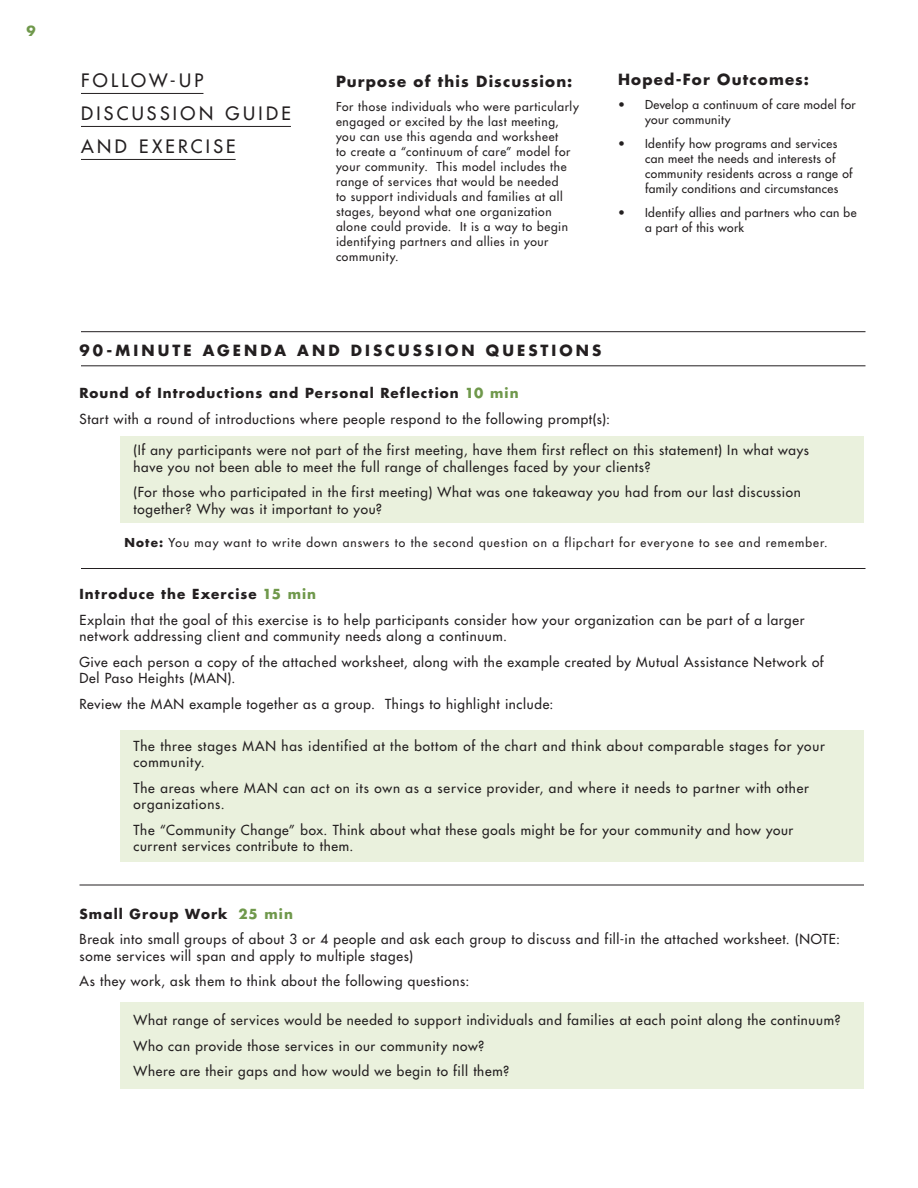
<style>
.page{position:relative;width:918px;height:1188px;background:#fff}
.page>*{position:absolute;margin:0;border:0;box-sizing:border-box;transform-origin:0 0}
.t1{font:500 18px/33px "Futura Std";letter-spacing:.18em;color:#231f20}
.t2{font:700 15px "Futura Std";letter-spacing:.08em;color:#231f20}
.t3{font:700 15px "Futura Std";letter-spacing:.205em;color:#231f20}
.t4{font:500 13.5px/25.5px "Futura Std";letter-spacing:.05em;color:#231f20}
.t5{font:700 13.5px "Futura Std";color:#6f984b}
.t6{font:500 12px/15px "Futura Std";letter-spacing:.05em;color:#231f20}
.t7{font:500 12px "Futura Std";letter-spacing:.085em;color:#231f20}
.t8{font:700 12px "Futura Std";color:#231f20}
.s1{font-weight:700}
.s2{font-weight:700;color:#6f984b}
</style>
<div class="page">
<div style="left:121px;top:436px;width:743px;height:87px;background:#eaf1dd"></div>
<div style="left:121px;top:730px;width:743px;height:132px;background:#eaf1dd"></div>
<div style="left:121px;top:1002px;width:743px;height:87px;background:#eaf1dd"></div>
<hr style="left:81px;top:93px;width:122px;height:1px;background:#231f20">
<hr style="left:81px;top:126px;width:210px;height:1px;background:#231f20">
<hr style="left:81px;top:159px;width:155px;height:1px;background:#231f20">
<hr style="left:81px;top:568px;width:785px;height:1px;background:#231f20">
<hr style="left:81px;top:365px;width:785px;height:1px;background:#231f20">
<hr style="left:81px;top:331px;width:785px;height:1px;background:#231f20">
<hr style="left:80px;top:885px;width:784px;height:1px;background:#231f20">
<p class="t5" style="left:27px;top:22px;width:11px">9</p>
<h1 class="t1" style="left:81px;top:64px;width:211px">Foll ow-Up<br>Disc ussion Guid e and</h1>
<h1 class="t1" style="left:139px;top:130px;width:98px">E xerc ise</h1>
<p class="t2" style="left:336px;top:72px;width:238px">Purpose of this Discussion:</p>
<p class="t6" style="left:336px;top:100px;width:244px">For those individuals who were particularly engaged or excited by the last meeting, you can use this agenda and worksheet<br>to create a “continuum of care” model for your community. This model includes the range of services that would be needed<br>to support individuals and families at all stages, beyond what one organization alone could provide. It is a way to begin identifying partners and allies in your community.</p>
<p class="t2" style="left:618px;top:69px;width:193px">Hoped-For Outcomes:</p>
<p class="t6" style="left:645px;top:97px;width:212px;text-indent:-27px">• Develop a continuum of care model for your community</p>
<p class="t6" style="left:645px;top:136px;width:209px;text-indent:-27px">• Identify how programs and services can meet the needs and interests of community residents across a range of family conditions and circumstances</p>
<p class="t6" style="left:645px;top:205px;width:213px;text-indent:-27px">• Identify allies and partners who can be a part of this work</p>
<p class="t2" style="left:80px;top:340px;width:90px">90-Mi nute</p>
<p class="t3" style="left:203px;top:340px;width:160px">Age nda and Dis</p>
<p class="t2" style="left:385px;top:340px;width:26px">cussio</p>
<p class="t2" style="left:462px;top:340px;width:54px">n Questio</p>
<p class="t2" style="left:576px;top:340px;width:25px">ns</p>
<p class="t4" style="left:80px;top:381px;width:532px"><span class="s1">Round of Introductions and Personal Reflection</span> <span class="s2">10 min<br></span>Start with a round of introductions where people respond to the following prompt(s):</p>
<p class="t4" style="left:134px;top:442px;width:677px;line-height:16.5px">(If any participants were not part of the first meeting, have them first reflect on this statement) In what ways have you not been able to meet the full range of challenges faced by your clients?</p>
<p class="t4" style="left:134px;top:484px;width:669px;line-height:16.5px">(For those who participated in the first meeting) What was one takeaway you had from our last discussion together? Why was it important to you?</p>
<p class="t8" style="left:80px;top:534px;width:29px">N</p>
<p class="t7" style="left:136px;top:535px;width:693px"><span class="s1">ote:</span> You may want to write down answers to the second question on a flipchart for everyone to see and remember.</p>
<p class="t4" style="left:80px;top:582px;width:727px"><span class="s1">Introduce the Exercise</span> <span class="s2">15 min<br></span>Explain that the goal of this exercise is to help participants consider how your organization can be part of a larger</p>
<p class="t4" style="left:80px;top:624px;width:746px">network addressing client and community needs along a continuum.<br>Give each person a copy of the attached worksheet, along with the example created by Mutual Assistance Network of</p>
<p class="t4" style="left:80px;top:666px;width:476px">Del Paso Heights (MAN).<br>Review the MAN example together as a group. Things to highlight include:</p>
<p class="t4" style="left:80px;top:733px;width:32px">T</p>
<p class="t4" style="left:134px;top:738px;width:693px;line-height:16.5px;text-indent:7px">he three stages MAN has identified at the bottom of the chart and think about comparable stages for your community.</p>
<p class="t4" style="left:80px;top:775px;width:32px">T</p>
<p class="t4" style="left:134px;top:780px;width:677px;line-height:16.5px;text-indent:7px">he areas where MAN can act on its own as a service provider, and where it needs to partner with other organizations.</p>
<p class="t4" style="left:80px;top:817px;width:32px">T</p>
<p class="t4" style="left:134px;top:822px;width:662px;line-height:16.5px;text-indent:7px">he “Community Change” box. Think about what these goals might be for your community and how your current services contribute to them.</p>
<p class="t4" style="left:80px;top:901px;width:741px"><span class="s1">Small Group Work</span> <span class="s2">25 min<br></span>Break into small groups of about 3 or 4 people and ask each group to discuss and fill-in the attached worksheet. (NOTE</p>
<p class="t4" style="left:836px;top:927px;width:5px">:</p>
<p class="t4" style="left:79px;top:943px;width:391px">some services will span and apply to multiple stages)<br>As they work, ask them to think about the following questions:</p>
<p class="t4" style="left:133px;top:1008px;width:709px">What range of services would be needed to support individuals and families at each point along the continuum?<br>Who can provide those services in our community now?<br>Where are their gaps and how would we begin to fill them?</p>
</div>
